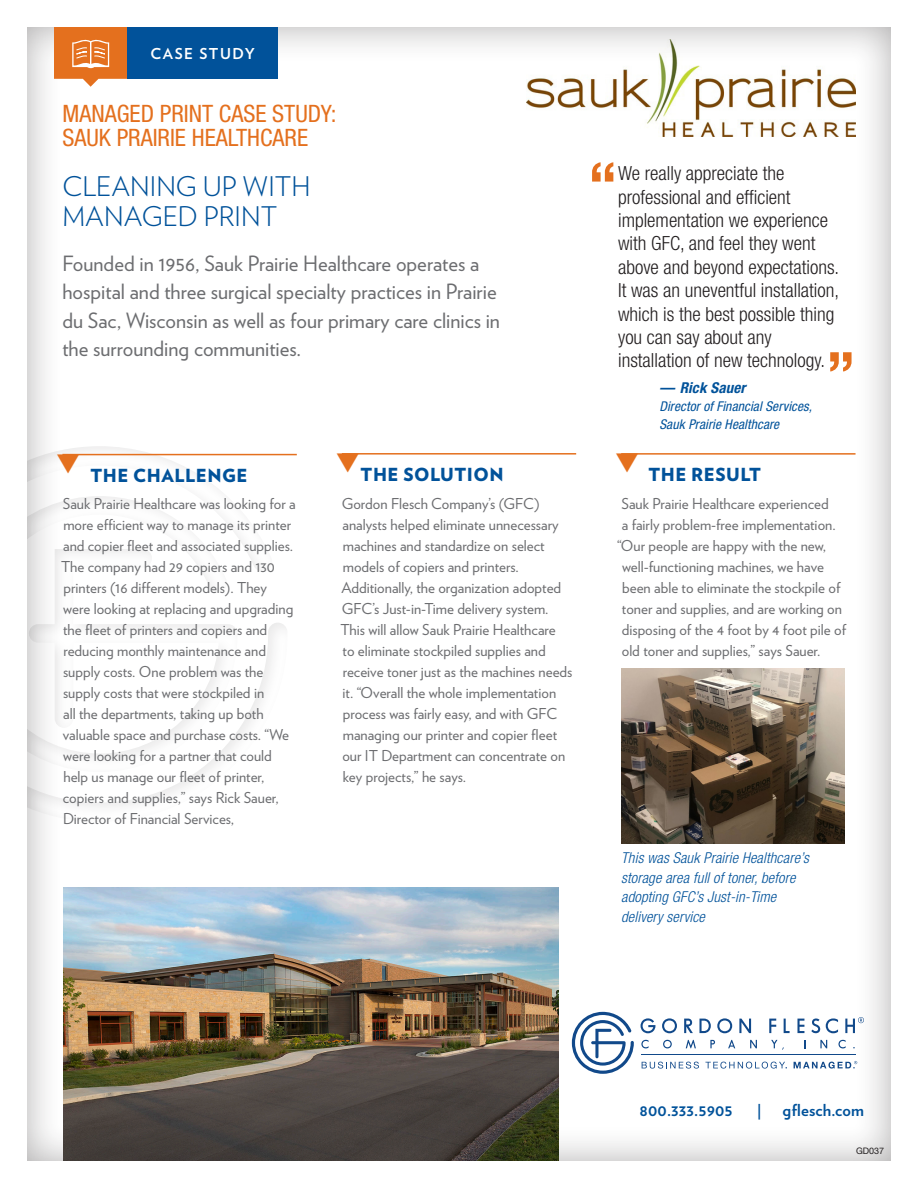
<style>
.page{position:relative;width:918px;height:1188px;background:#fff}
.page>*{position:absolute;margin:0;border:0;box-sizing:border-box;transform-origin:0 0}
.t1{font:700 60px "Helvetica Neue LT Std";color:#e4701e}
.Headline{font:300 27px "Verlag";color:#01529a}
.Business_name{font:condensed 24px "Helvetica Neue LT Std";color:#e4701e}
.body{font:21px/28.5px "Verlag";color:#6c6d70}
.t2{font:300 condensed 19.5px/23.4px "Helvetica Neue LT Std";color:#231f20}
.sidebar_subhead{font:900 18px "Verlag";letter-spacing:.03em;color:#01529a}
.t3{font:700 16.5px "Verlag";letter-spacing:.01em;color:#01529a}
.sidebar_subhead-2{font:15px/21px "Verlag";color:#6c6d70}
.t4{font:italic 300 condensed 15px/19.5px "Helvetica Neue LT Std";letter-spacing:.01em;color:#01529a}
.t5{font:italic 700 condensed 15px "Helvetica Neue LT Std";letter-spacing:.01em;color:#01529a}
.t6{font:700 15px "Verlag";letter-spacing:.1em;color:#fff}
.t7{font:italic condensed 13.5px "Helvetica Neue LT Std";letter-spacing:.01em;color:#01529a}
.t8{font:9px "Helvetica Neue LT Std";color:#231f20}
</style>
<div class="page">
<div style="left:26px;top:26px;width:866px;height:1136px;background:#231f20;opacity:.38"></div>
<div style="left:26px;top:444px;width:278px;height:380px;background:#231f20;opacity:.1"></div>
<svg style="left:54px;top:27px;width:73px;height:60px"></svg>
<div style="left:127px;top:27px;width:151px;height:52px;background:#01529a"></div>
<hr style="left:62px;top:454px;width:235px;height:1px;background:#e4701e">
<hr style="left:342px;top:453px;width:234px;height:2px;background:#e4701e">
<hr style="left:621px;top:453px;width:235px;height:2px;background:#e4701e">
<img style="left:527px;top:40px;width:329px;height:96px">
<svg style="left:572px;top:1012px;width:62px;height:62px"></svg>
<svg style="left:641px;top:1018px;width:14px;height:15px"></svg>
<svg style="left:662px;top:1018px;width:15px;height:15px"></svg>
<svg style="left:684px;top:1019px;width:9px;height:14px"></svg>
<svg style="left:699px;top:1019px;width:12px;height:14px"></svg>
<svg style="left:717px;top:1018px;width:15px;height:15px"></svg>
<svg style="left:739px;top:1019px;width:12px;height:14px"></svg>
<svg style="left:769px;top:1019px;width:7px;height:14px"></svg>
<svg style="left:784px;top:1019px;width:6px;height:14px"></svg>
<svg style="left:797px;top:1019px;width:7px;height:14px"></svg>
<svg style="left:811px;top:1019px;width:9px;height:14px"></svg>
<svg style="left:826px;top:1018px;width:12px;height:15px"></svg>
<svg style="left:641px;top:1040px;width:8px;height:8px"></svg>
<svg style="left:663px;top:1040px;width:9px;height:8px"></svg>
<svg style="left:686px;top:1040px;width:10px;height:8px"></svg>
<svg style="left:710px;top:1040px;width:5px;height:8px"></svg>
<svg style="left:728px;top:1040px;width:7px;height:8px"></svg>
<svg style="left:750px;top:1040px;width:7px;height:8px"></svg>
<svg style="left:771px;top:1040px;width:13px;height:10px"></svg>
<svg style="left:820px;top:1040px;width:7px;height:8px"></svg>
<svg style="left:838px;top:1040px;width:8px;height:8px"></svg>
<hr style="left:641px;top:1054px;width:214px;height:1px;background:#11498a">
<svg style="left:845px;top:1017px;width:19px;height:16px"></svg>
<svg style="left:642px;top:1062px;width:57px;height:7px"></svg>
<svg style="left:705px;top:1062px;width:82px;height:7px"></svg>
<svg style="left:794px;top:1061px;width:63px;height:8px"></svg>
<img style="left:63px;top:887px;width:495px;height:273px">
<img style="left:621px;top:668px;width:223px;height:176px">
<p class="t6" style="left:151px;top:42px;width:106px">CASE STUDY</p>
<p class="Business_name" style="left:62px;top:100px;width:276px">MANAGED PRINT CASE STUDY:</p>
<p class="Business_name" style="left:62px;top:124px;width:247px">SAUK PRAIRIE HEALTHCARE</p>
<p class="Headline" style="left:62px;top:167px;width:249px">CLEANING UP WITH</p>
<p class="Headline" style="left:62px;top:197px;width:216px">MANAGED PRINT</p>
<p class="body" style="left:62px;top:248px;width:439px">Founded in 1956, Sauk Prairie Healthcare operates a hospital and three surgical specialty practices in Prairie du Sac, Wisconsin as well as four primary care clinics in the surrounding communities.</p>
<p class="sidebar_subhead" style="left:56px;top:460px;width:193px"><sup>▼</sup> THE CHALLENGE</p>
<p class="sidebar_subhead-2" style="left:61px;top:493px;width:236px">Sauk Prairie Healthcare was looking for a more efficient way to manage its printer and copier fleet and associated supplies.<br>The company had 29 copiers and 130 printers (16 different models). They<br>were looking at replacing and upgrading the fleet of printers and copiers and reducing monthly maintenance and supply costs. One problem was the supply costs that were stockpiled in<br>all the departments, taking up both valuable space and purchase costs. “We were looking for a partner that could help us manage our fleet of printer, copiers and supplies,” says Rick Sauer, Director of Financial Services,</p>
<p class="sidebar_subhead" style="left:336px;top:459px;width:170px"><sup>▼</sup>THE SOLUTION</p>
<p class="sidebar_subhead-2" style="left:340px;top:492px;width:234px">Gordon Flesch Company’s (GFC) analysts helped eliminate unnecessary machines and standardize on select models of copiers and printers.<br>Additionally, the organization adopted GFC’s Just-in-Time delivery system.<br>This will allow Sauk Prairie Healthcare<br>to eliminate stockpiled supplies and receive toner just as the machines needs it. “Overall the whole implementation process was fairly easy, and with GFC managing our printer and copier fleet our IT Department can concentrate on key projects,” he says.</p>
<p class="t1" style="left:617px;top:197px;width:29px;rotate:-180deg">”</p>
<p class="t2" style="left:618px;top:161px;width:168px">We really appreciate the</p>
<p class="t2" style="left:618px;top:185px;width:174px">professional and efficient</p>
<p class="t2" style="left:618px;top:208px;width:223px">implementation we experience with GFC, and feel they went above and beyond expectations.<br>It was an uneventful installation, which is the best possible thing you can say about any</p>
<p class="t2" style="left:618px;top:349px;width:209px">installation of new technology.</p>
<p class="t1" style="left:827px;top:337px;width:29px">”</p>
<p class="t5" style="left:659px;top:379px;width:88px">— Rick Sauer</p>
<p class="t7" style="left:659px;top:399px;width:154px">Director of Financial Services,</p>
<p class="t7" style="left:659px;top:417px;width:121px">Sauk Prairie Healthcare</p>
<p class="sidebar_subhead" style="left:615px;top:460px;width:148px"><sup>▼</sup> THE RESULT</p>
<p class="sidebar_subhead-2" style="left:622px;top:492px;width:209px">Sauk Prairie Healthcare experienced</p>
<p class="sidebar_subhead-2" style="left:622px;top:513px;width:215px">a fairly problem-free implementation.</p>
<p class="sidebar_subhead-2" style="left:617px;top:534px;width:211px">“Our people are happy with the new,</p>
<p class="sidebar_subhead-2" style="left:622px;top:555px;width:204px">well-functioning machines, we have</p>
<p class="sidebar_subhead-2" style="left:622px;top:576px;width:220px">been able to eliminate the stockpile of</p>
<p class="sidebar_subhead-2" style="left:622px;top:597px;width:222px">toner and supplies, and are working on</p>
<p class="sidebar_subhead-2" style="left:622px;top:618px;width:226px">disposing of the 4 foot by 4 foot pile of</p>
<p class="sidebar_subhead-2" style="left:622px;top:639px;width:200px">old toner and supplies,” says Sauer.</p>
<p class="t4" style="left:621px;top:849px;width:189px">This was Sauk Prairie Healthcare’s storage area full of toner, before adopting GFC’s Just-in-Time</p>
<p class="t4" style="left:621px;top:907px;width:85px">delivery service</p>
<p class="t3" style="left:640px;top:1097px;width:94px">800.333.5905</p>
<p class="t3" style="left:757px;top:1097px;width:6px">|</p>
<p class="t3" style="left:783px;top:1097px;width:83px">gflesch.com</p>
<p class="t8" style="left:856px;top:1146px;width:30px">GD037</p>
</div>
